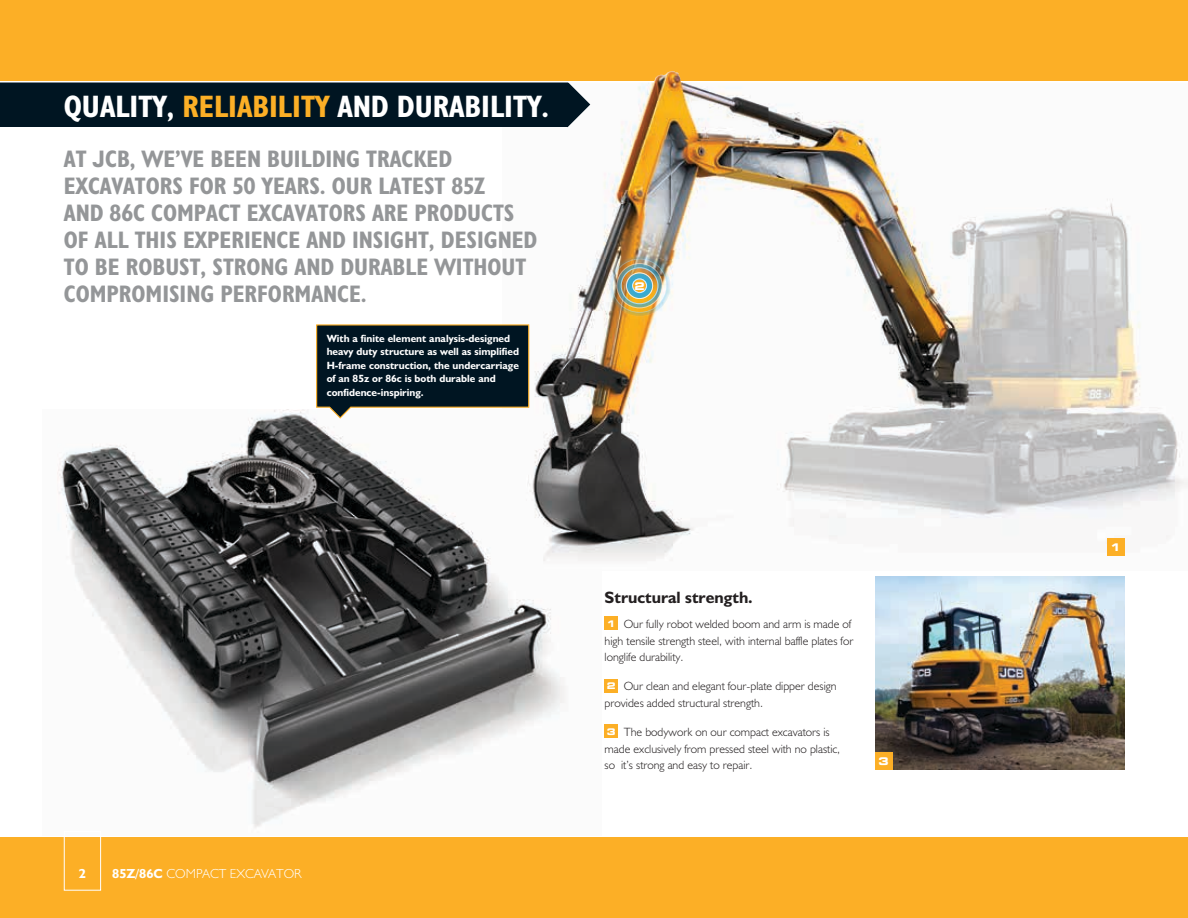
<style>
.page{position:relative;width:1188px;height:918px;background:#fff}
.page>*{position:absolute;margin:0;border:0;box-sizing:border-box;transform-origin:0 0}
.t1{font:31.2px "JCB Bold Condensed";color:#fff}
.t2{font:24px/27px "JCB Bold Condensed";color:#949698}
.t3{font:16.5px "JCB Bold";color:#231f20}
.t4{font:13.2px "JCB Light";color:#fff}
.t5{font:13.2px "JCB Bold";color:#fff}
.t6{font:12px/16.5px "JCB Light";color:#231f20}
.t7{font:10.5px/13.5px "JCB Bold";color:#fff}
.t8{font:700 expanded 10.5px "Square 721 BT";color:#fff}
.s1{color:#fcaf26}
.s2{font-family:"JCB Bold"}
.s3{font-family:"Square 721 BT";font-weight:700;font-stretch:expanded;font-size:9.15px;color:#fff}
</style>
<div class="page">
<div style="left:0;top:838px;width:1188px;height:80px;background:#fcaf26"></div>
<img style="left:57px;top:409px;width:509px;height:419px">
<img style="left:502px;top:104px;width:686px;height:466px">
<img style="left:875px;top:577px;width:249px;height:192px">
<svg style="left:568px;top:82px;width:22px;height:45px"></svg>
<div style="left:0;top:71px;width:568px;height:56px;background:#001522"></div>
<div style="left:0;top:0;width:1188px;height:81px;background:#fcaf26"></div>
<div style="left:605px;top:617px;width:13px;height:13px;background:#fcaf26"></div>
<div style="left:605px;top:679px;width:13px;height:13px;background:#fcaf26"></div>
<div style="left:605px;top:725px;width:13px;height:13px;background:#fcaf26"></div>
<hr style="left:0;top:81px;width:1188px;height:1px;background:#fff">
<div style="left:64px;top:831px;width:37px;height:60px;border:1px solid #fff"></div>
<svg style="left:316px;top:324px;width:214px;height:95px;background:#26353b"></svg>
<img style="left:635px;top:71px;width:133px;height:69px">
<div style="left:875px;top:752px;width:17px;height:17px;background:#fcaf26"></div>
<img style="left:607px;top:254px;width:65px;height:63px">
<div style="left:1107px;top:538px;width:17px;height:17px;background:#fcaf26"></div>
<h1 class="t1" style="left:64px;top:87px;width:487px">QUALITY, <span class="s1">RELIABILITY</span> AND DURABILITY.</h1>
<h2 class="t2" style="left:64px;top:145px;width:475px">AT JCB, WE’VE BEEN BUILDING TRACKED EXCAVATORS FOR 50 YEARS. OUR LATEST 85Z<br>AND 86C COMPACT EXCAVATORS ARE PRODUCTS OF ALL THIS EXPERIENCE AND INSIGHT, DESIGNED TO BE ROBUST, STRONG AND DURABLE WITHOUT COMPROMISING PERFORMANCE.</h2>
<p class="t7" style="left:327px;top:331px;width:194px">With a finite element analysis-designed heavy duty structure as well as simplified H-frame construction, the undercarriage of an 85z or 86c is both durable and confidence-inspiring.</p>
<p class="t8" style="left:634px;top:279px;width:12px">2</p>
<p class="t5" style="left:79px;top:866px;width:9px">2</p>
<p class="t4" style="left:112px;top:866px;width:191px"><span class="s2">85Z/86C</span> COMPACT EXCAVATOR</p>
<h3 class="t3" style="left:605px;top:587px;width:150px">Structural strength.</h3>
<p class="t6" style="left:605px;top:616px;width:250px"><span class="s3">1</span> Our fully robot welded boom and arm is made of high tensile strength steel, with internal baffle plates for longlife durability.</p>
<p class="t6" style="left:605px;top:678px;width:234px"><span class="s3">2</span> Our clean and elegant four-plate dipper design provides added structural strength.</p>
<p class="t6" style="left:605px;top:724px;width:237px"><span class="s3">3</span> The bodywork on our compact excavators is made exclusively from pressed steel with no plastic, so it’s strong and easy to repair.</p>
<p class="t8" style="left:879px;top:755px;width:12px">3</p>
<p class="t8" style="left:1110px;top:540px;width:12px">1</p>
</div>
